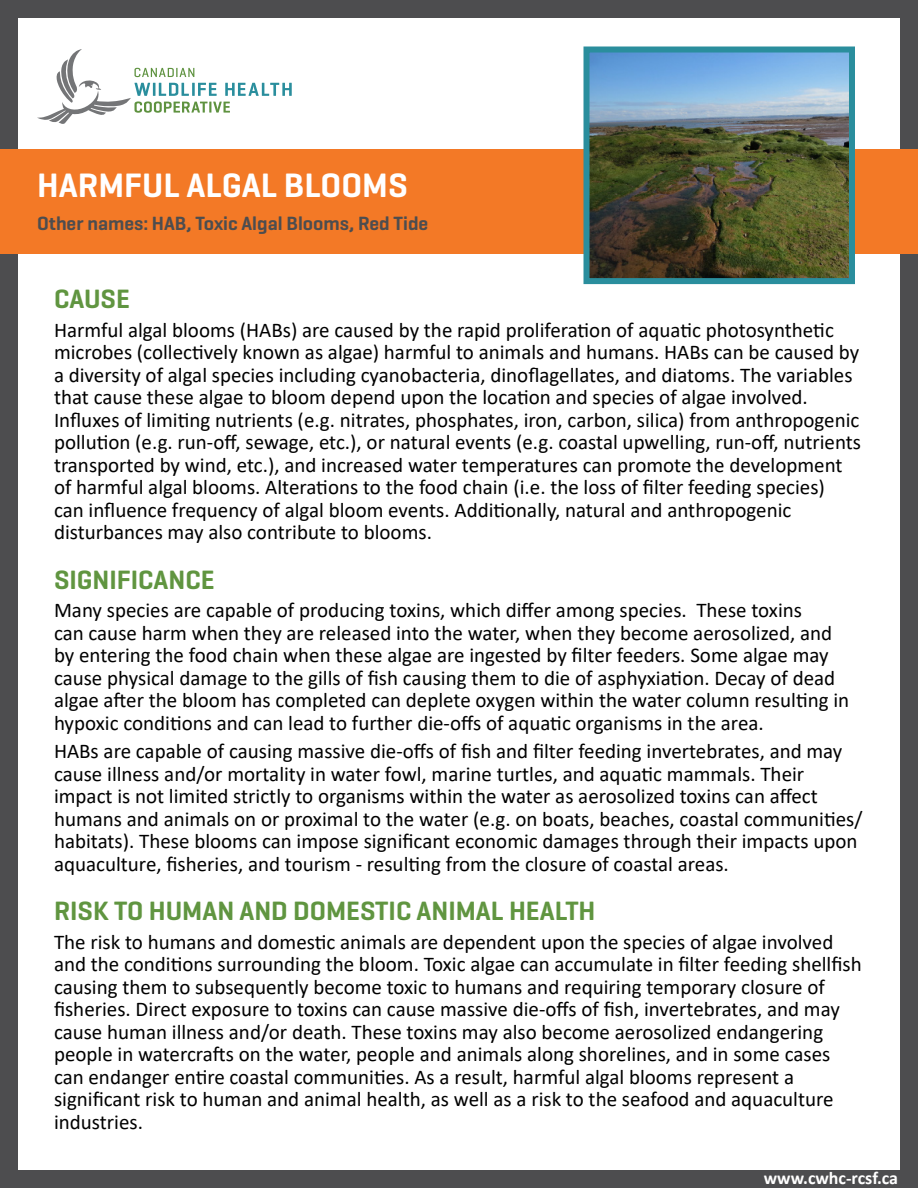
<style>
.page{position:relative;width:918px;height:1188px;background:#4d4d4f}
.page>*{position:absolute;margin:0;border:0;box-sizing:border-box;transform-origin:0 0}
.t1{font:600 34.5px "Geogrotesque";color:#fff}
.t2{font:600 27px "Geogrotesque";color:#609540}
.t3{font:21px/22.5px "Calibri";color:#000}
.t4{font:600 19.5px "Geogrotesque";color:#4d4d4f}
.t5{font:700 18px "Calibri";color:#fff}
</style>
<div class="page">
<div style="left:18px;top:18px;width:882px;height:1152px;background:#fff"></div>
<div style="left:0;top:149px;width:918px;height:105px;background:#f37926"></div>
<svg style="left:37px;top:49px;width:255px;height:75px"></svg>
<img style="left:591px;top:53px;width:257px;height:224px">
<div style="left:584px;top:46px;width:271px;height:238px;border:6px solid #2a8e9d"></div>
<h1 class="t1" style="left:37px;top:164px;width:372px">HARMFUL ALGAL BLOOMS</h1>
<p class="t4" style="left:37px;top:211px;width:393px">Other names: HAB, Toxic Algal Blooms, Red Tide</p>
<p class="t2" style="left:54px;top:282px;width:77px">CAUSE</p>
<p class="t3" style="left:54px;top:318px;width:809px">Harmful algal blooms (HABs) are caused by the rapid proliferation of aquatic photosynthetic microbes (collectively known as algae) harmful to animals and humans. HABs can be caused by a diversity of algal species including cyanobacteria, dinoflagellates, and diatoms. The variables that cause these algae to bloom depend upon the location and species of algae involved.<br>Influxes of limiting nutrients (e.g. nitrates, phosphates, iron, carbon, silica) from anthropogenic pollution (e.g. run-off, sewage, etc.), or natural events (e.g. coastal upwelling, run-off, nutrients transported by wind, etc.), and increased water temperatures can promote the development of harmful algal blooms. Alterations to the food chain (i.e. the loss of filter feeding species)<br>can influence frequency of algal bloom events. Additionally, natural and anthropogenic disturbances may also contribute to blooms.</p>
<p class="t2" style="left:54px;top:563px;width:162px">SIGNIFICANCE</p>
<p class="t3" style="left:54px;top:599px;width:797px">Many species are capable of producing toxins, which differ among species. These toxins<br>can cause harm when they are released into the water, when they become aerosolized, and by entering the food chain when these algae are ingested by filter feeders. Some algae may cause physical damage to the gills of fish causing them to die of asphyxiation. Decay of dead algae after the bloom has completed can deplete oxygen within the water column resulting in hypoxic conditions and can lead to further die-offs of aquatic organisms in the area.</p>
<p class="t3" style="left:54px;top:739px;width:810px">HABs are capable of causing massive die-offs of fish and filter feeding invertebrates, and may cause illness and/or mortality in water fowl, marine turtles, and aquatic mammals. Their impact is not limited strictly to organisms within the water as aerosolized toxins can affect humans and animals on or proximal to the water (e.g. on boats, beaches, coastal communities/ habitats). These blooms can impose significant economic damages through their impacts upon aquaculture, fisheries, and tourism - resulting from the closure of coastal areas.</p>
<p class="t2" style="left:54px;top:894px;width:543px">RISK TO HUMAN AND DOMESTIC ANIMAL HEALTH</p>
<p class="t3" style="left:54px;top:930px;width:809px">The risk to humans and domestic animals are dependent upon the species of algae involved and the conditions surrounding the bloom. Toxic algae can accumulate in filter feeding shellfish causing them to subsequently become toxic to humans and requiring temporary closure of fisheries. Direct exposure to toxins can cause massive die-offs of fish, invertebrates, and may cause human illness and/or death. These toxins may also become aerosolized endangering people in watercrafts on the water, people and animals along shorelines, and in some cases can endanger entire coastal communities. As a result, harmful algal blooms represent a significant risk to human and animal health, as well as a risk to the seafood and aquaculture industries.</p>
<p class="t5" style="left:764px;top:1165px;width:136px">www.cwhc-rcsf.ca</p>
</div>
